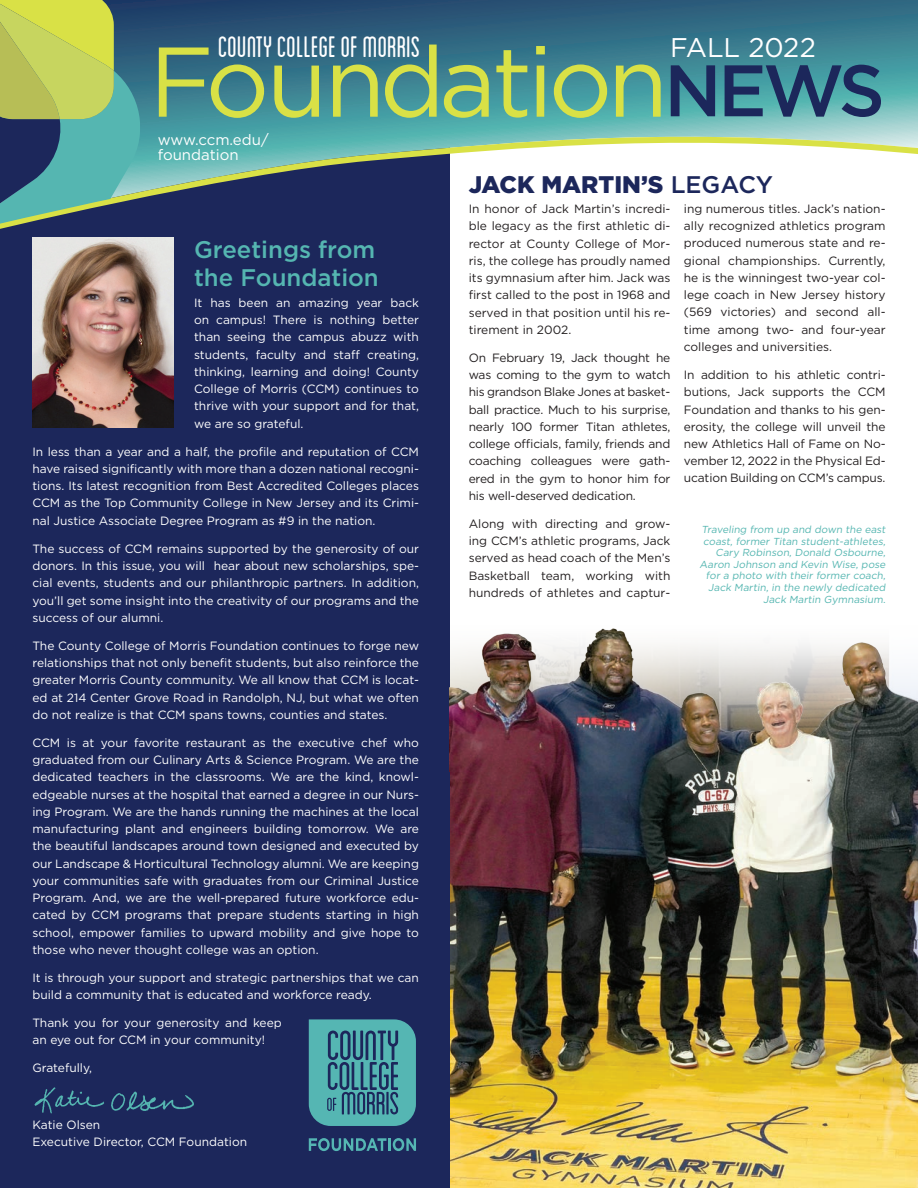
<style>
.page{position:relative;width:918px;height:1188px;background:#fff}
.page>*{position:absolute;margin:0;border:0;box-sizing:border-box;transform-origin:0 0}
.t1{font:98.85px "Gotham";letter-spacing:-.05em;color:#d9e146}
.t2{font:500 72.75px "Gotham";color:#1c275b}
.t3{font:condensed 31.05px "Blanch";color:#fff}
.t4{font:27px "Gotham";letter-spacing:-.01em;color:#fff}
.Main_Head_21{font:500 24px/28.8px "Gotham";color:#55b6b1}
.Main_Head_21-2{font:900 24px "Gotham";color:#1c275b}
.t5{font:15px/15px "Gotham";color:#fff}
.Copy_21{font:12px/17.2px "Gotham";color:#fff;text-align:justify}
.Copy_21-2{font:12px/17.2px "Gotham";color:#231f20;text-align:justify}
.Photo_Captions{font:10.2px/11.6px "Gotham";color:#55b6b1;text-align:right}
.s1{font-weight:500}
</style>
<div class="page">
<img style="left:449px;top:771px;width:469px;height:417px">
<div style="left:0;top:108px;width:449px;height:1080px;background:#1c275b"></div>
<img style="left:34px;top:1087px;width:160px;height:27px">
<img style="left:32px;top:237px;width:142px;height:191px">
<svg style="left:140px;top:0;width:778px;height:124px;background:#3b7d8f"></svg>
<svg style="left:0;top:124px;width:918px;height:110px"></svg>
<svg style="left:0;top:0;width:140px;height:224px"></svg>
<svg style="left:309px;top:1019px;width:107px;height:107px"></svg>
<svg style="left:309px;top:1138px;width:107px;height:13px"></svg>
<img style="left:449px;top:617px;width:469px;height:154px">
<p class="t3" style="left:218px;top:30px;width:204px">COUNTY COLLEGE OF MORRIS</p>
<p class="t1" style="left:149px;top:18px;width:521px">Foundation</p>
<p class="t5" style="left:158px;top:132px;width:113px">www.ccm.edu/ foundation</p>
<p class="t4" style="left:670px;top:30px;width:147px">FALL 2022</p>
<p class="t2" style="left:664px;top:43px;width:222px">NEWS</p>
<p class="Main_Head_21" style="left:194px;top:235px;width:186px">Greetings from the Foundation</p>
<p class="Copy_21" style="left:194px;top:294px;width:226px">It has been an amazing year back on campus! There is nothing better than seeing the campus abuzz with students, faculty and staff creating, thinking, learning and doing! County College of Morris (CCM) continues to thrive with your support and for that, we are so grateful.</p>
<p class="Copy_21" style="left:32px;top:443px;width:388px">In less than a year and a half, the profile and reputation of CCM have raised significantly with more than a dozen national recogni&shy;tions. Its latest recognition from Best Accredited Colleges places CCM as the Top Community College in New Jersey and its Crimi&shy;nal Justice Associate Degree Program as #9 in the nation.</p>
<p class="Copy_21" style="left:32px;top:540px;width:388px">The success of CCM remains supported by the generosity of our donors. In this issue, you will hear about new scholarships, spe&shy;cial events, students and our philanthropic partners. In addition, you’ll get some insight into the creativity of our programs and the success of our alumni.</p>
<p class="Copy_21" style="left:32px;top:637px;width:388px">The County College of Morris Foundation continues to forge new relationships that not only benefit students, but also reinforce the greater Morris County community. We all know that CCM is locat&shy;ed at 214 Center Grove Road in Randolph, NJ, but what we often do not realize is that CCM spans towns, counties and states.</p>
<p class="Copy_21" style="left:32px;top:734px;width:388px">CCM is at your favorite restaurant as the executive chef who graduated from our Culinary Arts &amp; Science Program. We are the dedicated teachers in the classrooms. We are the kind, knowl&shy;edgeable nurses at the hospital that earned a degree in our Nurs&shy;ing Program. We are the hands running the machines at the local manufacturing plant and engineers building tomorrow. We are the beautiful landscapes around town designed and executed by our Landscape &amp; Horticultural Technology alumni. We are keeping your communities safe with graduates from our Criminal Justice Program. And, we are the well-prepared future workforce edu&shy;cated by CCM programs that prepare students starting in high school, empower families to upward mobility and give hope to those who never thought college was an option.</p>
<p class="Copy_21" style="left:32px;top:969px;width:388px">It is through your support and strategic partnerships that we can build a community that is educated and workforce ready.</p>
<p class="Copy_21" style="left:32px;top:1014px;width:251px">Thank you for your generosity and keep an eye out for CCM in your community!</p>
<p class="Copy_21" style="left:32px;top:1059px;width:61px">Gratefully,</p>
<p class="Copy_21" style="left:32px;top:1116px;width:216px">Katie Olsen<br>Executive Director, CCM Foundation</p>
<p class="Main_Head_21-2" style="left:469px;top:168px;width:306px">JACK MARTIN’S <span class="s1">LEGACY</span></p>
<p class="Copy_21-2" style="left:469px;top:200px;width:203px">In honor of Jack Martin’s incredi&shy;ble legacy as the first athletic di&shy;rector at County College of Mor&shy;ris, the college has proudly named its gymnasium after him. Jack was first called to the post in 1968 and served in that position until his re&shy;tirement in 2002.</p>
<p class="Copy_21-2" style="left:469px;top:349px;width:203px">On February 19, Jack thought he was coming to the gym to watch his grandson Blake Jones at basket&shy;ball practice. Much to his surprise, nearly 100 former Titan athletes, college officials, family, friends and coaching colleagues were gath&shy;ered in the gym to honor him for his well-deserved dedication.</p>
<p class="Copy_21-2" style="left:469px;top:515px;width:203px">Along with directing and grow&shy;ing CCM’s athletic programs, Jack served as head coach of the Men’s Basketball team, working with hundreds of athletes and captur-</p>
<p class="Copy_21-2" style="left:684px;top:200px;width:203px">ing numerous titles. Jack’s nation&shy;ally recognized athletics program produced numerous state and re&shy;gional championships. Currently, he is the winningest two-year col&shy;lege coach in New Jersey history (569 victories) and second all&shy;time among two- and four-year colleges and universities.</p>
<p class="Copy_21-2" style="left:684px;top:366px;width:203px">In addition to his athletic contri&shy;butions, Jack supports the CCM Foundation and thanks to his gen&shy;erosity, the college will unveil the new Athletics Hall of Fame on No&shy;vember 12, 2022 in the Physical Ed&shy;ucation Building on CCM’s campus.</p>
<p class="Photo_Captions" style="left:700px;top:523px;width:189px">Traveling from up and down the east coast, former Titan student-athletes, Cary Robinson, Donald Osbourne, Aaron Johnson and Kevin Wise, pose for a photo with their former coach, Jack Martin, in the newly dedicated Jack Martin Gymnasium.</p>
</div>
